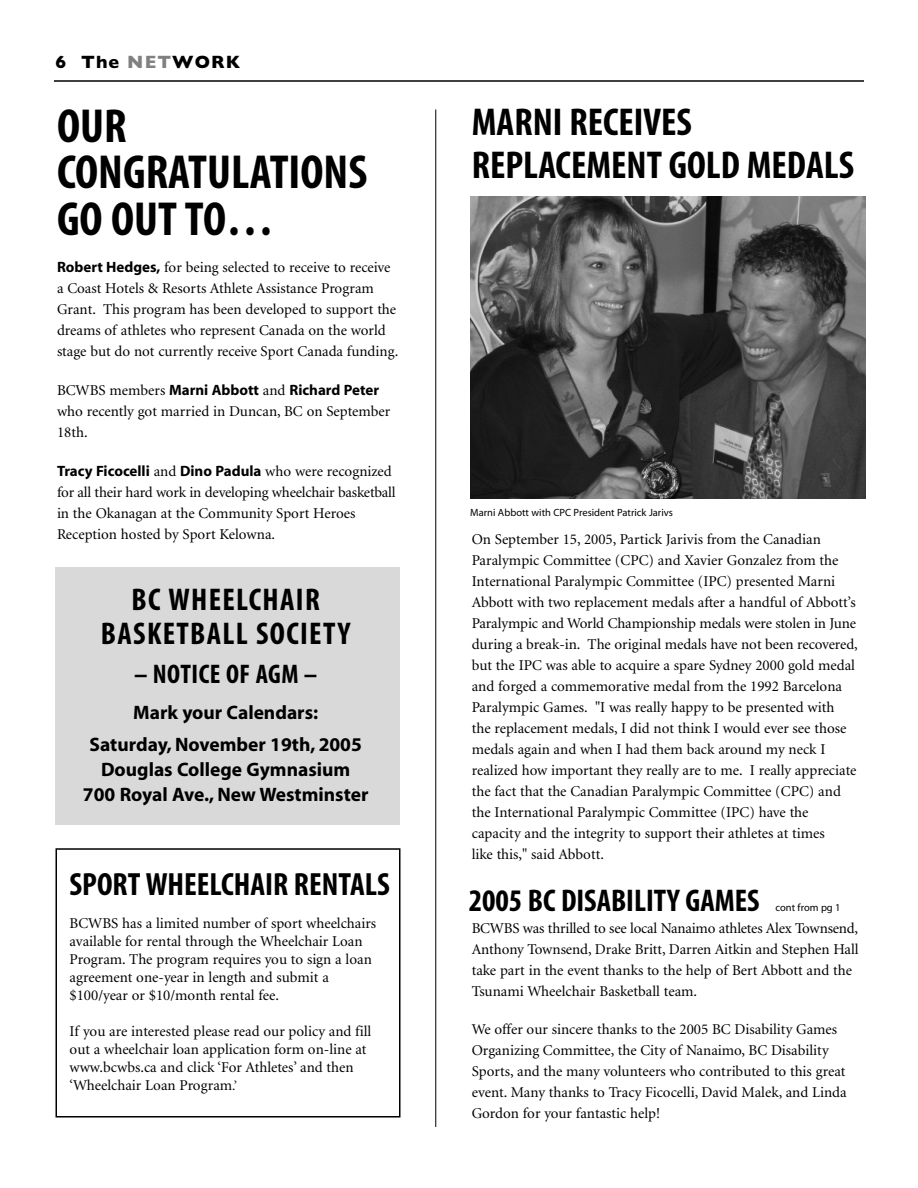
<style>
.page{position:relative;width:918px;height:1188px;background:#fff}
.page>*{position:absolute;margin:0;border:0;box-sizing:border-box;transform-origin:0 0}
.t1{font:48px/46.5px "Myriad MM 700 300";color:#000}
.t2{font:39px/43.5px "Myriad MM 700 300";color:#000}
.t3{font:32.25px "Myriad MM 700 300";color:#000}
.t4{font:31.5px/34.5px "Myriad MM 700 300";letter-spacing:.04em;color:#000;text-align:center}
.t5{font:31.5px "Myriad MM 700 300";color:#000}
.t6{font:27px "Myriad MM 700 300";letter-spacing:.015em;color:#000}
.t7{font:700 19.5px/32.2px "Myriad";color:#000;text-align:center}
.t8{font:700 18px "Gill Sans";letter-spacing:.06em;color:#000}
.t9{font:15px/21px "Minion";color:#000}
.t10{font:700 15px "Myriad";color:#000}
.t11{font:10.5px "Myriad";color:#000}
.s1{color:#808080}
.s2{font-family:"Myriad";font-weight:700}
.s3{font-family:"Minion";font-weight:400}
.s4{font-size:13.5px}
</style>
<div class="page">
<hr style="left:54px;top:80px;width:810px;height:2px;background:#000">
<div style="left:56px;top:848px;width:344px;height:270px;border:2px solid #000"></div>
<img style="left:470px;top:196px;width:396px;height:303px">
<div style="left:56px;top:567px;width:344px;height:258px;background:#d9d9d9"></div>
<hr style="left:435px;top:110px;width:1px;height:1017px;background:#000">
<p class="t8" style="left:56px;top:56px;width:186px">6 The <span class="s1">NET</span>WORK</p>
<h1 class="t1" style="left:57px;top:106px;width:312px">OUR<br>CONGRATULATIONS<br>GO OUT TO…</h1>
<p class="t9" style="left:57px;top:258px;width:343px"><span class="s2">Robert Hedges,</span> for being selected to receive to receive a Coast Hotels &amp; Resorts Athlete Assistance Program Grant. This program has been developed to support the dreams of athletes who represent Canada on the world stage but do not currently receive Sport Canada funding.</p>
<p class="t10" style="left:57px;top:384px;width:324px"><span class="s3">BCWBS members</span> Marni Abbott <span class="s3">and</span> Richard Peter</p>
<p class="t9" style="left:57px;top:402px;width:335px">who recently got married in Duncan, BC on September<br>18th.</p>
<p class="t10" style="left:57px;top:465px;width:336px">Tracy Ficocelli <span class="s3">and</span> Dino Padula <span class="s3">who were recognized</span></p>
<p class="t9" style="left:57px;top:483px;width:340px">for all their hard work in developing wheelchair basketball in the Okanagan at the Community Sport Heroes<br>Reception hosted by Sport Kelowna.</p>
<h3 class="t4" style="left:101px;top:584px;width:251px">BC WHEELCHAIR<br>BASKETBALL SOCIETY</h3>
<h3 class="t6" style="left:134px;top:664px;width:185px">– NOTICE OF AGM –</h3>
<h3 class="t7" style="left:89px;top:698px;width:274px">Mark your Calendars:<br>Saturday, November 19th, 2005</h3>
<h3 class="t7" style="left:83px;top:759px;width:287px;line-height:24.8px">Douglas College Gymnasium<br>700 Royal Ave., New Westminster</h3>
<h3 class="t3" style="left:70px;top:872px;width:322px">SPORT WHEELCHAIR RENTALS</h3>
<p class="t9" style="left:70px;top:915px;width:308px;line-height:18px">BCWBS has a limited number of sport wheelchairs available for rental through the Wheelchair Loan Program. The program requires you to sign a loan agreement one-year in length and submit a $100/year or $10/month rental fee.</p>
<p class="t9" style="left:70px;top:1023px;width:303px;line-height:18px">If you are interested please read our policy and fill out a wheelchair loan application form on-line at www.bcwbs.ca and click ‘For Athletes’ and then ‘Wheelchair Loan Program<span class="s4">.’</span></p>
<h2 class="t2" style="left:472px;top:103px;width:384px">MARNI RECEIVES<br>REPLACEMENT GOLD MEDALS</h2>
<p class="t11" style="left:470px;top:508px;width:204px">Marni Abbott with CPC President Patrick Jarivs</p>
<p class="t9" style="left:472px;top:530px;width:388px">On September 15, 2005, Partick Jarivis from the Canadian Paralympic Committee (CPC) and Xavier Gonzalez from the International Paralympic Committee (IPC) presented Marni Abbott with two replacement medals after a handful of Abbott’s Paralympic and World Championship medals were stolen in June during a break-in. The original medals have not been recovered, but the IPC was able to acquire a spare Sydney 2000 gold medal and forged a commemorative medal from the 1992 Barcelona Paralympic Games. "I was really happy to be presented with<br>the replacement medals, I did not think I would ever see those medals again and when I had them back around my neck I realized how important they really are to me. I really appreciate the fact that the Canadian Paralympic Committee (CPC) and the International Paralympic Committee (IPC) have the capacity and the integrity to support their athletes at times<br>like this," said Abbott.</p>
<h3 class="t5" style="left:469px;top:889px;width:292px">2005 BC DISABILITY GAMES</h3>
<p class="t11" style="left:776px;top:904px;width:67px">cont from pg 1</p>
<p class="t9" style="left:472px;top:919px;width:388px">BCWBS was thrilled to see local Nanaimo athletes Alex Townsend, Anthony Townsend, Drake Britt, Darren Aitkin and Stephen Hall take part in the event thanks to the help of Bert Abbott and the Tsunami Wheelchair Basketball team.</p>
<p class="t9" style="left:472px;top:1020px;width:377px">We offer our sincere thanks to the 2005 BC Disability Games Organizing Committee, the City of Nanaimo, BC Disability Sports, and the many volunteers who contributed to this great event. Many thanks to Tracy Ficocelli, David Malek, and Linda Gordon for your fantastic help!</p>
</div>
